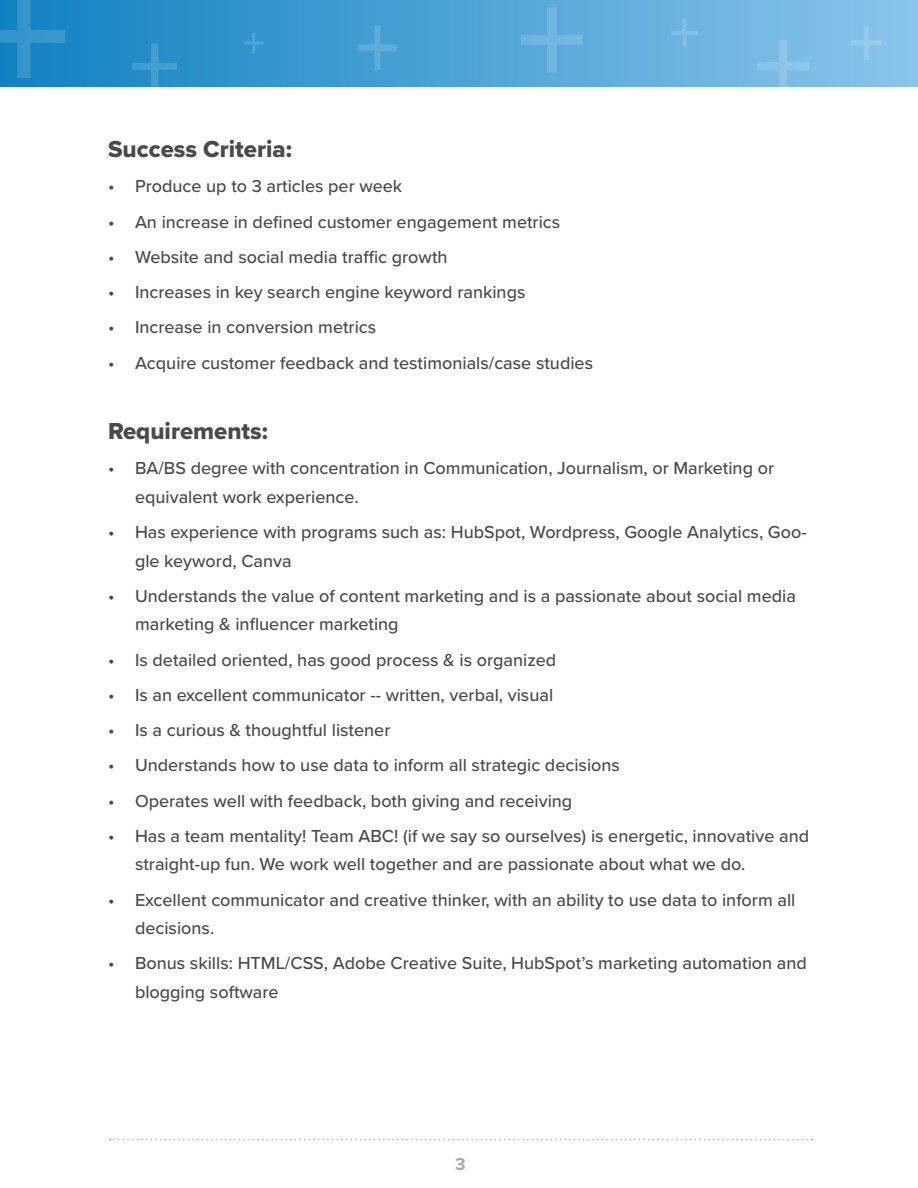
<style>
.page{position:relative;width:918px;height:1188px;background:#fff}
.page>*{position:absolute;margin:0;border:0;box-sizing:border-box;transform-origin:0 0}
.t1{font:24px "Proxima Nova Extrabld";color:#494a4b}
.t2{font:500 18px/28.5px "Proxima Nova";color:#494a4b}
.t3{font:700 18px "Proxima Nova";color:#a8a9ad}
</style>
<div class="page">
<svg style="left:110px;top:1139px;width:703px;height:1px"></svg>
<div style="left:0;top:0;width:918px;height:86px;background:linear-gradient(to right,#1082c1,#8ac4eb)"></div>
<svg style="left:757px;top:40px;width:53px;height:47px;background:#7ebde6"></svg>
<svg style="left:0;top:0;width:65px;height:78px;background:#1f8ac5"></svg>
<svg style="left:521px;top:7px;width:62px;height:65px;background:#60addb"></svg>
<svg style="left:132px;top:44px;width:45px;height:43px;background:#2d91ca"></svg>
<svg style="left:671px;top:19px;width:27px;height:29px"></svg>
<svg style="left:851px;top:26px;width:31px;height:34px"></svg>
<svg style="left:358px;top:25px;width:39px;height:45px;background:#4aa1d4"></svg>
<svg style="left:244px;top:33px;width:19px;height:20px"></svg>
<p class="t1" style="left:108px;top:131px;width:185px">Success Criteria:</p>
<p class="t2" style="left:108px;top:171px;width:296px">• Produce up to 3 articles per week</p>
<p class="t2" style="left:108px;top:207px;width:454px">• An increase in defined customer engagement metrics</p>
<p class="t2" style="left:108px;top:242px;width:341px">• Website and social media traffic growth</p>
<p class="t2" style="left:108px;top:277px;width:419px">• Increases in key search engine keyword rankings</p>
<p class="t2" style="left:108px;top:312px;width:270px">• Increase in conversion metrics</p>
<p class="t2" style="left:108px;top:348px;width:487px">• Acquire customer feedback and testimonials/case studies</p>
<p class="t1" style="left:108px;top:413px;width:162px">Requirements:</p>
<p class="t2" style="left:135px;top:453px;width:641px;text-indent:-27px">• BA/BS degree with concentration in Communication, Journalism, or Marketing or equivalent work experience.</p>
<p class="t2" style="left:135px;top:517px;width:673px;text-indent:-27px">• Has experience with programs such as: HubSpot, Wordpress, Google Analytics, Goo&shy;gle keyword, Canva</p>
<p class="t2" style="left:135px;top:581px;width:662px;text-indent:-27px">• Understands the value of content marketing and is a passionate about social media marketing &amp; influencer marketing</p>
<p class="t2" style="left:108px;top:645px;width:450px">• Is detailed oriented, has good process &amp; is organized</p>
<p class="t2" style="left:108px;top:680px;width:447px">• Is an excellent communicator -- written, verbal, visual</p>
<p class="t2" style="left:108px;top:715px;width:284px">• Is a curious &amp; thoughtful listener</p>
<p class="t2" style="left:108px;top:750px;width:513px">• Understands how to use data to inform all strategic decisions</p>
<p class="t2" style="left:108px;top:786px;width:466px">• Operates well with feedback, both giving and receiving</p>
<p class="t2" style="left:135px;top:821px;width:676px;text-indent:-27px">• Has a team mentality! Team ABC! (if we say so ourselves) is energetic, innovative and straight-up fun. We work well together and are passionate about what we do.</p>
<p class="t2" style="left:135px;top:885px;width:662px;text-indent:-27px">• Excellent communicator and creative thinker, with an ability to use data to inform all decisions.</p>
<p class="t2" style="left:135px;top:948px;width:673px;text-indent:-27px">• Bonus skills: HTML/CSS, Adobe Creative Suite, HubSpot’s marketing automation and blogging software</p>
<p class="t3" style="left:455px;top:1151px;width:12px">3</p>
</div>
